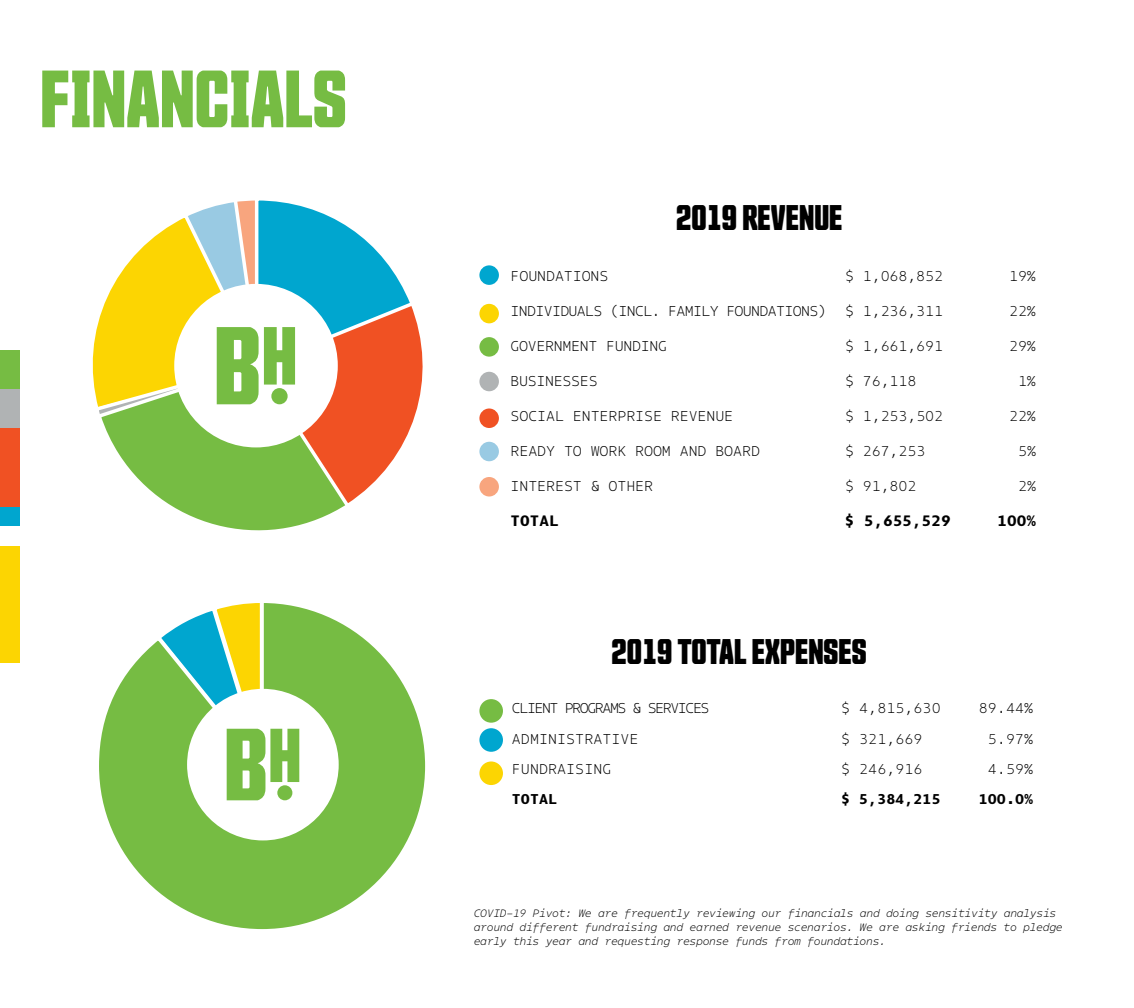
<style>
.page{position:relative;width:1134px;height:1008px;background:#fff}
.page>*{position:absolute;margin:0;border:0;box-sizing:border-box;transform-origin:0 0}
.t1{font:700 78.75px "Countach";color:#76bc43}
.t2{font:700 34.65px "Countach";color:#000}
.t3{font:900 16.1px "Odisseia";color:#000}
.t4{font:300 15.05px "Odisseia";letter-spacing:-.01em;color:#000}
.t5{font:300 15.05px "Odisseia";letter-spacing:-.05em;color:#000}
.t6{font:300 15.05px "Odisseia";letter-spacing:-.1em;color:#000}
.t7{font:900 15.05px "Odisseia";color:#000}
.t8{font:italic 300 11.38px/14px "Odisseia";letter-spacing:-.025em;color:#000}
</style>
<div class="page">
<div style="left:0;top:507px;width:20px;height:156px;background:#fcd502"></div>
<div style="left:0;top:350px;width:20px;height:78px;background:#76bc43"></div>
<div style="left:0;top:389px;width:20px;height:39px;background:#b0b3b4"></div>
<div style="left:0;top:506px;width:20px;height:20px;background:#00a6cf"></div>
<div style="left:0;top:526px;width:20px;height:19px;background:#fff"></div>
<div style="left:0;top:428px;width:20px;height:79px;background:#f05123"></div>
<div style="left:479px;top:337px;width:20px;height:20px;background:#76bc43;border-radius:50%"></div>
<div style="left:479px;top:442px;width:20px;height:19px;background:#99cae3;border-radius:50%"></div>
<div style="left:479px;top:477px;width:20px;height:20px;background:#f8a57e;border-radius:50%"></div>
<div style="left:479px;top:304px;width:20px;height:19px;background:#fcd502;border-radius:50%"></div>
<div style="left:479px;top:372px;width:20px;height:19px;background:#b0b3b4;border-radius:50%"></div>
<div style="left:479px;top:265px;width:20px;height:20px;background:#00a6cf;border-radius:50%"></div>
<div style="left:479px;top:409px;width:20px;height:19px;background:#f05123;border-radius:50%"></div>
<svg style="left:179px;top:510px;width:158px;height:21px"></svg>
<svg style="left:92px;top:200px;width:331px;height:310px"></svg>
<div style="left:271px;top:388px;width:17px;height:16px;background:#76bc43;border-radius:50%"></div>
<svg style="left:99px;top:607px;width:327px;height:323px"></svg>
<div style="left:187px;top:689px;width:152px;height:151px;background:#fff;border-radius:50%"></div>
<svg style="left:154px;top:603px;width:145px;height:197px"></svg>
<div style="left:277px;top:785px;width:15px;height:15px;background:#76bc43;border-radius:50%"></div>
<div style="left:479px;top:699px;width:24px;height:24px;background:#76bc43;border-radius:50%"></div>
<div style="left:479px;top:761px;width:24px;height:24px;background:#fcd502;border-radius:50%"></div>
<div style="left:479px;top:728px;width:24px;height:24px;background:#00a6cf;border-radius:50%"></div>
<h1 class="t1" style="left:40px;top:49px;width:308px">FINANCIALS</h1>
<h2 class="t2" style="left:676px;top:195px;width:168px">2019 REVENUE</h2>
<p class="t4" style="left:511px;top:266px;width:100px">FOUNDATIONS</p>
<p class="t4" style="left:845px;top:266px;width:100px">$ 1,068,852</p>
<p class="t4" style="left:1009px;top:266px;width:28px">19%</p>
<p class="t5" style="left:511px;top:301px;width:434px">INDIVIDUALS (INCL. FAMILY FOUNDATIONS) $ 1,236,311</p>
<p class="t4" style="left:1009px;top:301px;width:28px">22%</p>
<p class="t4" style="left:511px;top:336px;width:158px">GOVERNMENT FUNDING</p>
<p class="t4" style="left:845px;top:336px;width:100px">$ 1,661,691</p>
<p class="t4" style="left:1009px;top:336px;width:28px">29%</p>
<p class="t4" style="left:511px;top:371px;width:89px">BUSINESSES</p>
<p class="t4" style="left:845px;top:371px;width:73px">$ 76,118</p>
<p class="t4" style="left:1018px;top:371px;width:19px">1%</p>
<p class="t4" style="left:511px;top:406px;width:224px">SOCIAL ENTERPRISE REVENUE</p>
<p class="t4" style="left:845px;top:406px;width:100px">$ 1,253,502</p>
<p class="t4" style="left:1009px;top:406px;width:28px">22%</p>
<p class="t4" style="left:511px;top:441px;width:251px">READY TO WORK ROOM AND BOARD</p>
<p class="t4" style="left:845px;top:441px;width:82px">$ 267,253</p>
<p class="t4" style="left:1018px;top:441px;width:19px">5%</p>
<p class="t4" style="left:511px;top:476px;width:144px">INTEREST &amp; OTHER</p>
<p class="t4" style="left:845px;top:476px;width:73px">$ 91,802</p>
<p class="t4" style="left:1018px;top:476px;width:19px">2%</p>
<p class="t3" style="left:511px;top:510px;width:50px">TOTAL</p>
<p class="t3" style="left:845px;top:510px;width:107px">$ 5,655,529</p>
<p class="t3" style="left:997px;top:510px;width:40px">100%</p>
<h2 class="t2" style="left:612px;top:629px;width:257px">2019 TOTAL EXPENSES</h2>
<p class="t6" style="left:512px;top:698px;width:199px">CLIENT PROGRAMS &amp; SERVICES</p>
<p class="t4" style="left:841px;top:698px;width:101px">$ 4,815,630</p>
<p class="t4" style="left:979px;top:698px;width:56px">89.44%</p>
<p class="t4" style="left:512px;top:729px;width:128px">ADMINISTRATIVE</p>
<p class="t4" style="left:841px;top:729px;width:83px">$ 321,669</p>
<p class="t4" style="left:988px;top:729px;width:47px">5.97%</p>
<p class="t4" style="left:512px;top:759px;width:101px">FUNDRAISING</p>
<p class="t4" style="left:841px;top:759px;width:83px">$ 246,916</p>
<p class="t4" style="left:988px;top:759px;width:47px">4.59%</p>
<p class="t7" style="left:512px;top:789px;width:47px">TOTAL</p>
<p class="t7" style="left:841px;top:789px;width:101px">$ 5,384,215</p>
<p class="t7" style="left:979px;top:789px;width:56px">100.0%</p>
<p class="t8" style="left:474px;top:907px;width:590px">COVID-19 Pivot: We are frequently reviewing our financials and doing sensitivity analysis around different fundraising and earned revenue scenarios. We are asking friends to pledge early this year and requesting response funds from foundations.</p>
</div>
